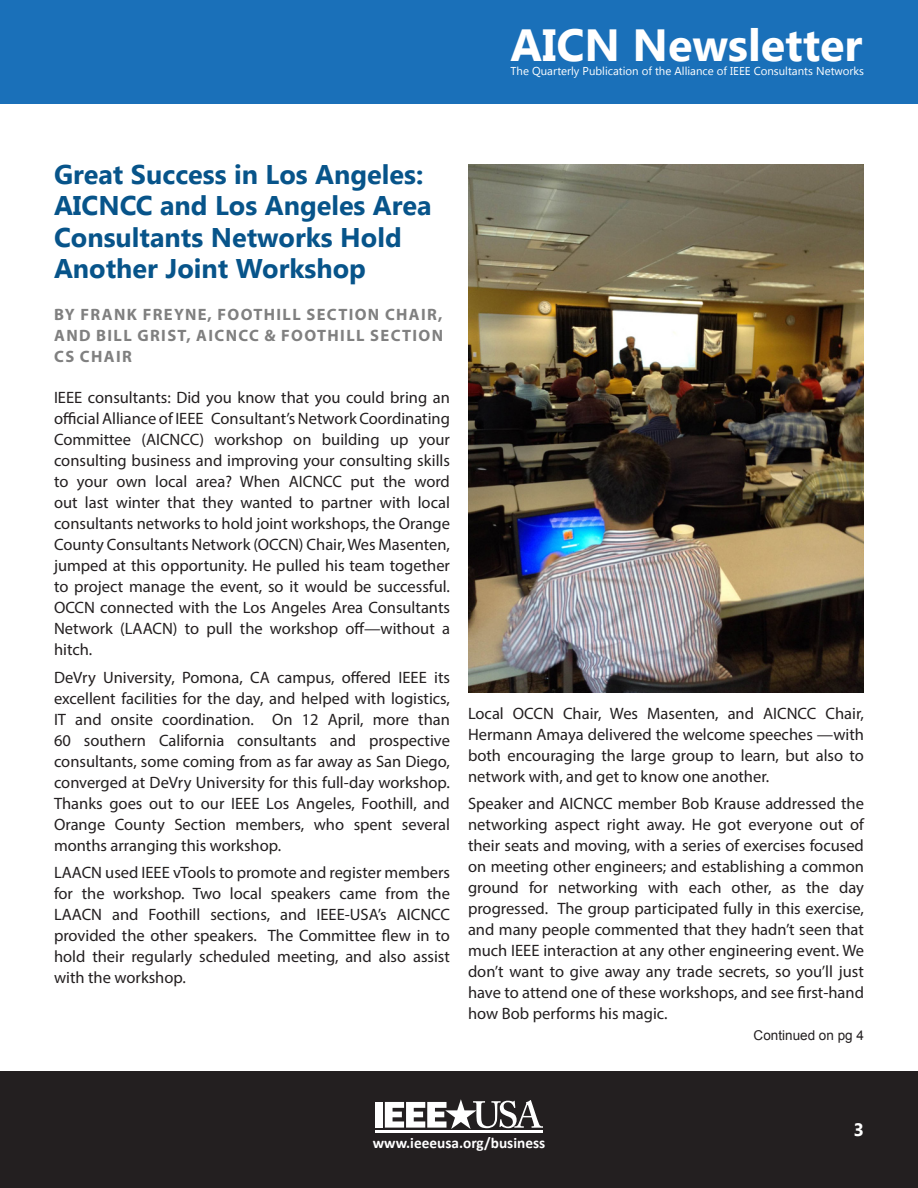
<style>
.page{position:relative;width:918px;height:1188px;background:#fff}
.page>*{position:absolute;margin:0;border:0;box-sizing:border-box;transform-origin:0 0}
.t1{font:700 45px "Segoe UI";color:#fff}
.Story_Title{font:700 27px/31.5px "Segoe UI";color:#07548a}
.t2{font:700 18px "Segoe UI";color:#fff}
.Paragraph{font:16.5px/21px "Myriad Pro";color:#231f20;text-align:justify}
.NEWAUTHOR{font:700 16.5px/21px "Myriad Pro";letter-spacing:.08em;color:#808080;text-align:justify}
.t3{font:700 15.3px "Calibri";color:#fff}
.t4{font:13.5px "Arial";color:#231f20}
.Paragraph_Style_2{font:11.4px "Segoe UI";color:#fff}
</style>
<div class="page">
<div style="left:0;top:1071px;width:918px;height:117px;background:#231f20"></div>
<img style="left:468px;top:164px;width:396px;height:529px">
<div style="left:0;top:0;width:918px;height:104px;background:#1a70b9"></div>
<div style="left:375px;top:1102px;width:8px;height:26px;background:#fff"></div>
<hr style="left:375px;top:1130px;width:72px;height:3px;background:#fff">
<svg style="left:385px;top:1099px;width:158px;height:30px"></svg>
<hr style="left:447px;top:1130px;width:96px;height:3px;background:#fff">
<p class="t1" style="left:511px;top:13px;width:353px">AICN Newsletter</p>
<p class="Paragraph_Style_2" style="left:511px;top:63px;width:355px">The Quarterly Publication of the Alliance of IEEE Consultants Networks</p>
<p class="Story_Title" style="left:54px;top:157px;width:379px">Great Success in Los Angeles:<br>AICNCC and Los Angeles Area<br>Consultants Networks Hold<br>Another Joint Workshop</p>
<p class="NEWAUTHOR" style="left:54px;top:303px;width:390px">BY FRANK FREYNE, FOOTHILL SECTION CHAIR, AND BILL GRIST, AICNCC &amp; FOOTHILL SECTION CS CHAIR</p>
<p class="Paragraph" style="left:54px;top:387px;width:398px">IEEE consultants: Did you know that you could bring an official Alliance of IEEE Consultant’s Network Coordinating Committee (AICNCC) workshop on building up your consulting business and improving your consulting skills to your own local area? When AICNCC put the word out last winter that they wanted to partner with local consultants networks to hold joint workshops, the Orange County Consultants Network (OCCN) Chair, Wes Masenten, jumped at this opportunity. He pulled his team together to project manage the event, so it would be successful.<br>OCCN connected with the Los Angeles Area Consultants Network (LAACN) to pull the workshop off—without a hitch.</p>
<p class="Paragraph" style="left:54px;top:666px;width:398px">DeVry University, Pomona, CA campus, offered IEEE its excellent facilities for the day, and helped with logistics, IT and onsite coordination. On 12 April, more than 60 southern California consultants and prospective consultants, some coming from as far away as San Diego, converged at DeVry University for this full-day workshop.<br>Thanks goes out to our IEEE Los Angeles, Foothill, and Orange County Section members, who spent several months arranging this workshop.</p>
<p class="Paragraph" style="left:54px;top:862px;width:398px">LAACN used IEEE vTools to promote and register members for the workshop. Two local speakers came from the LAACN and Foothill sections, and IEEE-USA’s AICNCC provided the other speakers. The Committee flew in to hold their regularly scheduled meeting, and also assist with the workshop.</p>
<p class="Paragraph" style="left:468px;top:702px;width:398px">Local OCCN Chair, Wes Masenten, and AICNCC Chair, Hermann Amaya delivered the welcome speeches —with both encouraging the large group to learn, but also to network with, and get to know one another.</p>
<p class="Paragraph" style="left:468px;top:793px;width:398px">Speaker and AICNCC member Bob Krause addressed the networking aspect right away. He got everyone out of their seats and moving, with a series of exercises focused on meeting other engineers; and establishing a common ground for networking with each other, as the day progressed. The group participated fully in this exercise, and many people commented that they hadn’t seen that much IEEE interaction at any other engineering event. We don’t want to give away any trade secrets, so you’ll just have to attend one of these workshops, and see first-hand how Bob performs his magic.</p>
<p class="t4" style="left:754px;top:1026px;width:112px">Continued on pg 4</p>
<p class="t3" style="left:373px;top:1133px;width:174px">www.ieeeusa.org/business</p>
<p class="t2" style="left:854px;top:1117px;width:12px">3</p>
</div>
